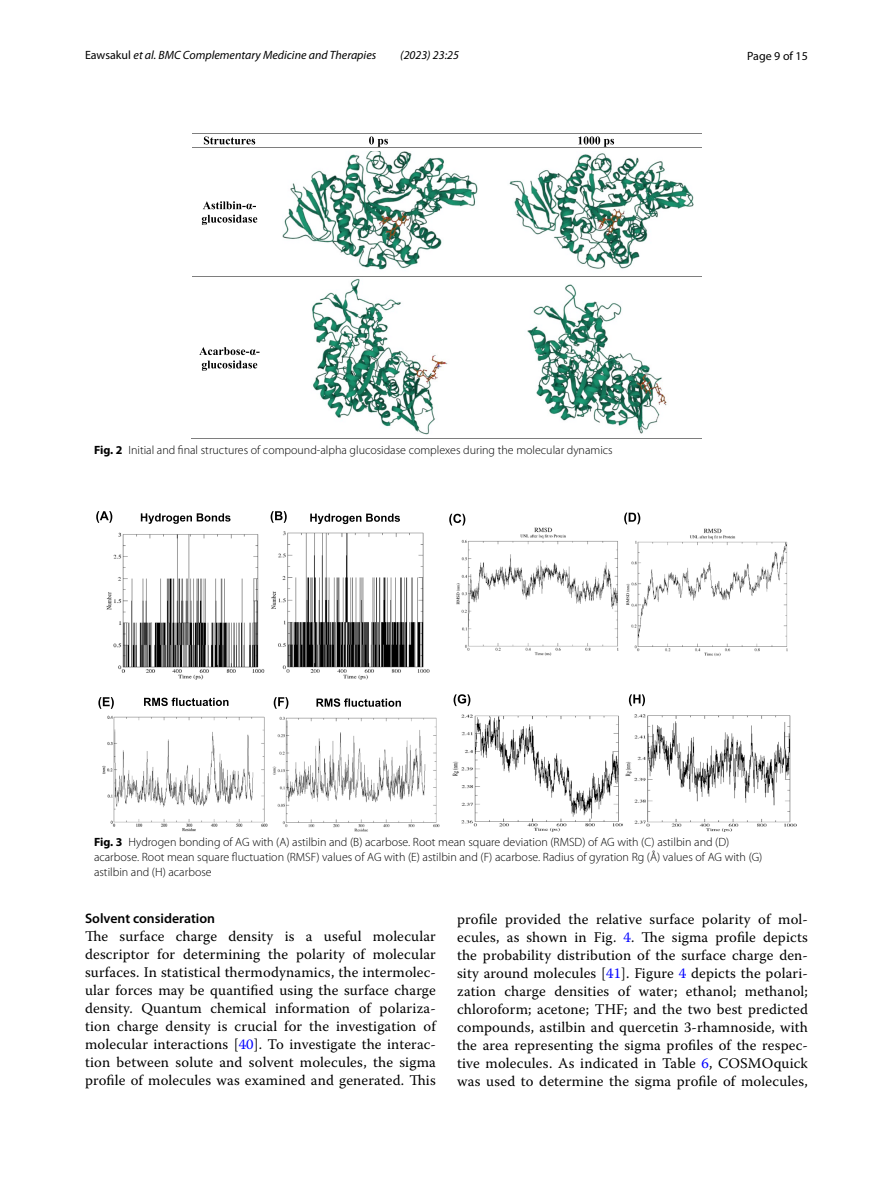
<style>
.page{position:relative;width:893px;height:1187px;background:#fff}
.page>*{position:absolute;margin:0;border:0;box-sizing:border-box;transform-origin:0 0}
.t1{font:14.7px/18px "Warnock Pro";letter-spacing:.01em;color:#000;text-align:justify}
.t2{font:600 13.8px "Myriad Pro";color:#000}
.t3{font:300 12px/15px "Myriad Pro";color:#000}
.t4{font:italic 12px "Myriad Pro";color:#000}
.t5{font:12px "Myriad Pro";color:#000}
.s1{font-style:normal}
.s2{font-weight:700}
.s3{color:#00f}
</style>
<div class="page">
<img style="left:282px;top:152px;width:411px;height:283px">
<svg style="left:204px;top:136px;width:410px;height:11px"></svg>
<hr style="left:192px;top:133px;width:299px;height:1px;background:#7e7e7e">
<hr style="left:491px;top:133px;width:211px;height:1px;background:#7e7e7e">
<svg style="left:203px;top:201px;width:53px;height:8px"></svg>
<svg style="left:202px;top:215px;width:55px;height:10px"></svg>
<hr style="left:192px;top:147px;width:299px;height:1px;background:#7e7e7e">
<hr style="left:491px;top:147px;width:211px;height:1px;background:#7e7e7e">
<svg style="left:199px;top:347px;width:61px;height:24px"></svg>
<hr style="left:192px;top:276px;width:299px;height:1px;background:#7e7e7e">
<hr style="left:491px;top:276px;width:211px;height:1px;background:#7e7e7e">
<hr style="left:191px;top:438px;width:76px;height:1px;background:#7e7e7e">
<hr style="left:266px;top:438px;width:224px;height:1px;background:#7e7e7e">
<hr style="left:489px;top:438px;width:213px;height:1px;background:#7e7e7e">
<img style="left:102px;top:514px;width:695px;height:317px">
<div style="left:263px;top:540px;width:11px;height:18px;background:#fff"></div>
<svg style="left:96px;top:511px;width:16px;height:12px"></svg>
<svg style="left:271px;top:511px;width:16px;height:12px"></svg>
<div style="left:428px;top:535px;width:12px;height:29px;background:#fff"></div>
<svg style="left:449px;top:513px;width:16px;height:12px"></svg>
<svg style="left:624px;top:512px;width:16px;height:12px"></svg>
<svg style="left:98px;top:697px;width:16px;height:11px"></svg>
<svg style="left:274px;top:697px;width:14px;height:11px"></svg>
<div style="left:622px;top:714px;width:10px;height:25px;background:#fff"></div>
<svg style="left:454px;top:694px;width:16px;height:12px"></svg>
<svg style="left:629px;top:694px;width:16px;height:12px"></svg>
<div style="left:138px;top:509px;width:97px;height:16px;background:#fff"></div>
<svg style="left:141px;top:513px;width:90px;height:11px"></svg>
<div style="left:308px;top:510px;width:96px;height:15px;background:#fff"></div>
<svg style="left:310px;top:513px;width:90px;height:11px"></svg>
<div style="left:142px;top:694px;width:96px;height:15px;background:#fff"></div>
<svg style="left:144px;top:697px;width:84px;height:9px"></svg>
<div style="left:314px;top:694px;width:96px;height:16px;background:#fff"></div>
<svg style="left:316px;top:698px;width:85px;height:8px"></svg>
<p class="t4" style="left:85px;top:48px;width:293px"><span class="s1">Eawsakul</span> et al. BMC Complementary Medicine and Therapies</p>
<p class="t4" style="left:400px;top:48px;width:60px">(2023) 23:25</p>
<p class="t5" style="left:747px;top:48px;width:62px">Page 9 of 15</p>
<p class="t3" style="left:94px;top:443px;width:520px"><span class="s2">Fig. 2</span> Initial and final structures of compound-alpha glucosidase complexes during the molecular dynamics</p>
<p class="t3" style="left:94px;top:834px;width:670px"><span class="s2">Fig. 3</span> Hydrogen bonding of AG with (A) astilbin and (B) acarbose. Root mean square deviation (RMSD) of AG with (C) astilbin and (D) acarbose. Root mean square fluctuation (RMSF) values of AG with (E) astilbin and (F) acarbose. Radius of gyration Rg (Å) values of AG with (G) astilbin and (H) acarbose</p>
<p class="t2" style="left:85px;top:909px;width:131px">Solvent consideration</p>
<p class="t1" style="left:85px;top:927px;width:352px">The surface charge density is a useful molecular descriptor for determining the polarity of molecular surfaces. In statistical thermodynamics, the intermolec&shy;ular forces may be quantified using the surface charge density. Quantum chemical information of polariza&shy;tion charge density is crucial for the investigation of molecular interactions [<span class="s3">40</span>]. To investigate the interac&shy;tion between solute and solvent molecules, the sigma profile of molecules was examined and generated. This</p>
<p class="t1" style="left:457px;top:909px;width:352px">profile provided the relative surface polarity of mol&shy;ecules, as shown in Fig. <span class="s3">4</span>. The sigma profile depicts the probability distribution of the surface charge den&shy;sity around molecules [<span class="s3">41</span>]. Figure <span class="s3">4</span> depicts the polari&shy;zation charge densities of water; ethanol; methanol; chloroform; acetone; THF; and the two best predicted compounds, astilbin and quercetin 3-rhamnoside, with the area representing the sigma profiles of the respec&shy;tive molecules. As indicated in Table <span class="s3">6</span>, COSMOquick was used to determine the sigma profile of molecules,</p>
</div>
